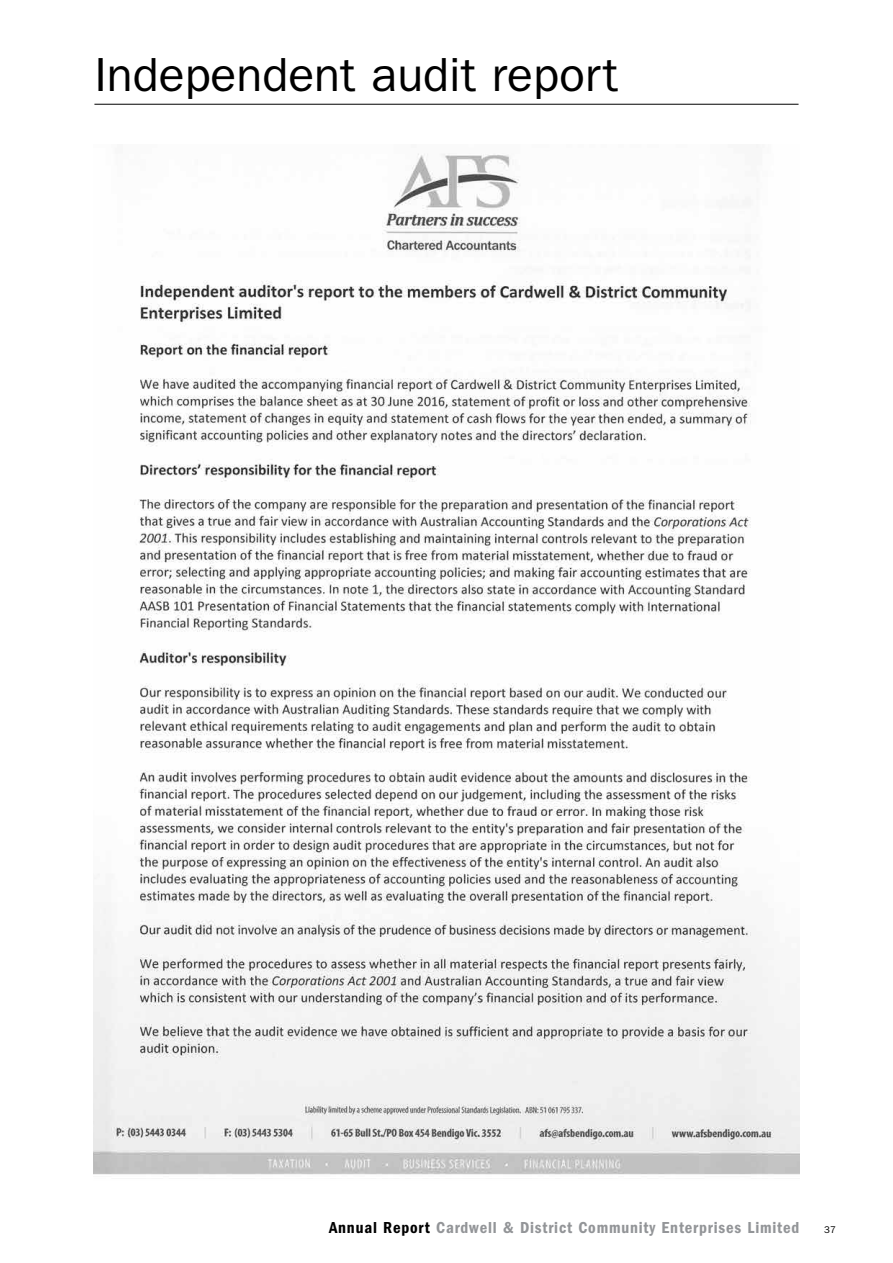
<style>
.page{position:relative;width:893px;height:1263px;background:#fff}
.page>*{position:absolute;margin:0;border:0;box-sizing:border-box;transform-origin:0 0}
.t1{font:48px "Franklin Gothic";color:#000}
.t2{font:600 condensed 16.5px "Franklin Gothic";letter-spacing:.05em;color:#939598}
.t3{font:9.75px "Franklin Gothic";color:#000}
.s1{color:#000}
</style>
<div class="page">
<hr style="left:94px;top:104px;width:704px;height:1px;background:#000">
<img style="left:94px;top:153px;width:705px;height:1022px">
<h1 class="t1" style="left:94px;top:47px;width:525px">Independent audit report</h1>
<p class="t2" style="left:329px;top:1218px;width:472px"><span class="s1">Annual Report</span> Cardwell &amp; District Community Enterprises Limited</p>
<p class="t3" style="left:824px;top:1224px;width:13px">37</p>
</div>
